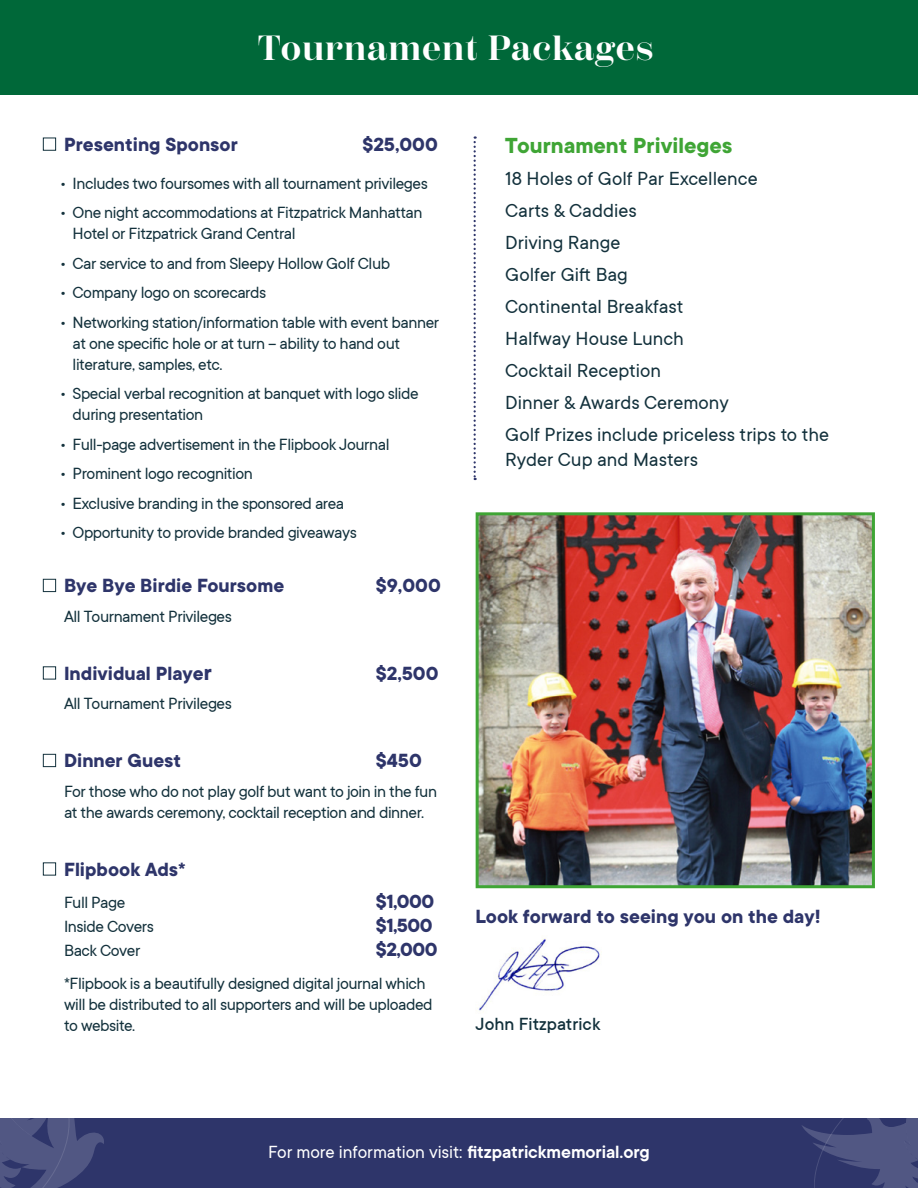
<style>
.page{position:relative;width:918px;height:1188px;background:#fff}
.page>*{position:absolute;margin:0;border:0;box-sizing:border-box;transform-origin:0 0}
.t1{font:700 34.95px "Scotch Display";letter-spacing:.03em;color:#fff}
.t2{font:700 24px "TT Commons";color:#3fa535}
.t3{font:21px/32px "TT Commons";color:#13313c}
.t4{font:700 21px "TT Commons";color:#2e356a}
.t5{font:19.5px "TT Commons";letter-spacing:-.005em;color:#fff}
.t6{font:500 19.5px "TT Commons";color:#13313c}
.t7{font:18px/21px "TT Commons";letter-spacing:-.025em;color:#13313c}
.s1{font-size:24px}
.s2{font-weight:600}
</style>
<div class="page">
<div style="left:0;top:0;width:918px;height:94px;background:#006839"></div>
<svg style="left:474px;top:136px;width:2px;height:344px"></svg>
<img style="left:480px;top:516px;width:391px;height:368px">
<div style="left:476px;top:512px;width:399px;height:376px;border:3px solid #3fa535"></div>
<img style="left:479px;top:938px;width:121px;height:74px">
<div style="left:43px;top:137px;width:13px;height:14px;border:1px solid #13313c"></div>
<div style="left:43px;top:579px;width:13px;height:13px;border:1px solid #13313c"></div>
<div style="left:43px;top:666px;width:13px;height:14px;border:1px solid #13313c"></div>
<div style="left:43px;top:754px;width:13px;height:13px;border:1px solid #13313c"></div>
<div style="left:43px;top:862px;width:13px;height:14px;border:1px solid #13313c"></div>
<div style="left:0;top:1118px;width:918px;height:70px;background:#2e356a"></div>
<svg style="left:802px;top:1118px;width:116px;height:70px"></svg>
<svg style="left:0;top:1118px;width:104px;height:70px"></svg>
<h1 class="t1" style="left:258px;top:28px;width:397px">Tournament Packages</h1>
<p class="t4" style="left:64px;top:133px;width:175px">Presenting Sponsor</p>
<p class="t4" style="left:362px;top:133px;width:77px">$25,000</p>
<p class="t7" style="left:60px;top:173px;width:369px">• Includes two foursomes with all tournament privileges</p>
<p class="t7" style="left:73px;top:202px;width:351px;text-indent:-13px">• One night accommodations at Fitzpatrick Manhattan<br>Hotel or Fitzpatrick Grand Central</p>
<p class="t7" style="left:60px;top:253px;width:332px">• Car service to and from Sleepy Hollow Golf Club</p>
<p class="t7" style="left:60px;top:282px;width:208px">• Company logo on scorecards</p>
<p class="t7" style="left:73px;top:312px;width:368px;text-indent:-13px">• Networking station/information table with event banner at one specific hole or at turn – ability to hand out literature, samples, etc.</p>
<p class="t7" style="left:73px;top:383px;width:348px;text-indent:-13px">• Special verbal recognition at banquet with logo slide during presentation</p>
<p class="t7" style="left:60px;top:434px;width:331px">• Full-page advertisement in the Flipbook Journal</p>
<p class="t7" style="left:60px;top:463px;width:195px">• Prominent logo recognition</p>
<p class="t7" style="left:60px;top:493px;width:286px">• Exclusive branding in the sponsored area</p>
<p class="t7" style="left:60px;top:522px;width:298px">• Opportunity to provide branded giveaways</p>
<p class="t4" style="left:64px;top:574px;width:222px">Bye Bye Birdie Foursome</p>
<p class="t4" style="left:376px;top:574px;width:66px">$9,000</p>
<p class="t7" style="left:64px;top:606px;width:169px">All Tournament Privileges</p>
<p class="t4" style="left:64px;top:661px;width:149px">Individual Playe<span class="s1">r</span></p>
<p class="t4" style="left:376px;top:661px;width:64px">$2,500</p>
<p class="t7" style="left:64px;top:693px;width:169px">All Tournament Privileges</p>
<p class="t4" style="left:64px;top:749px;width:119px">Dinner Guest</p>
<p class="t4" style="left:376px;top:749px;width:47px">$450</p>
<p class="t7" style="left:64px;top:781px;width:375px">For those who do not play golf but want to join in the fun at the awards ceremony, cocktail reception and dinner.</p>
<p class="t4" style="left:64px;top:857px;width:123px">Flipbook Ads*</p>
<p class="t7" style="left:64px;top:892px;width:63px">Full Page</p>
<p class="t4" style="left:376px;top:890px;width:60px">$1,000</p>
<p class="t7" style="left:64px;top:916px;width:91px">Inside Covers</p>
<p class="t4" style="left:376px;top:914px;width:58px">$1,500</p>
<p class="t7" style="left:64px;top:940px;width:78px">Back Cover</p>
<p class="t4" style="left:376px;top:938px;width:63px">$2,000</p>
<p class="t7" style="left:64px;top:973px;width:370px">*Flipbook is a beautifully designed digital journal which will be distributed to all supporters and will be uploaded to website.</p>
<h2 class="t2" style="left:505px;top:132px;width:229px">Tournament Privileges</h2>
<p class="t3" style="left:505px;top:163px;width:325px">18 Holes of Golf Par Excellence<br>Carts &amp; Caddies<br>Driving Range<br>Golfer Gift Bag<br>Continental Breakfast<br>Halfway House Lunch<br>Cocktail Reception<br>Dinner &amp; Awards Ceremony<br>Golf Prizes include priceless trips to the</p>
<p class="t3" style="left:505px;top:444px;width:194px">Ryder Cup and Masters</p>
<p class="t4" style="left:476px;top:904px;width:346px">Look forward to seeing you on the day!</p>
<p class="t6" style="left:476px;top:1013px;width:126px">John Fitzpatrick</p>
<p class="t5" style="left:268px;top:1141px;width:383px">For more information visit: <span class="s2">fitzpatrickmemorial.org</span></p>
</div>
